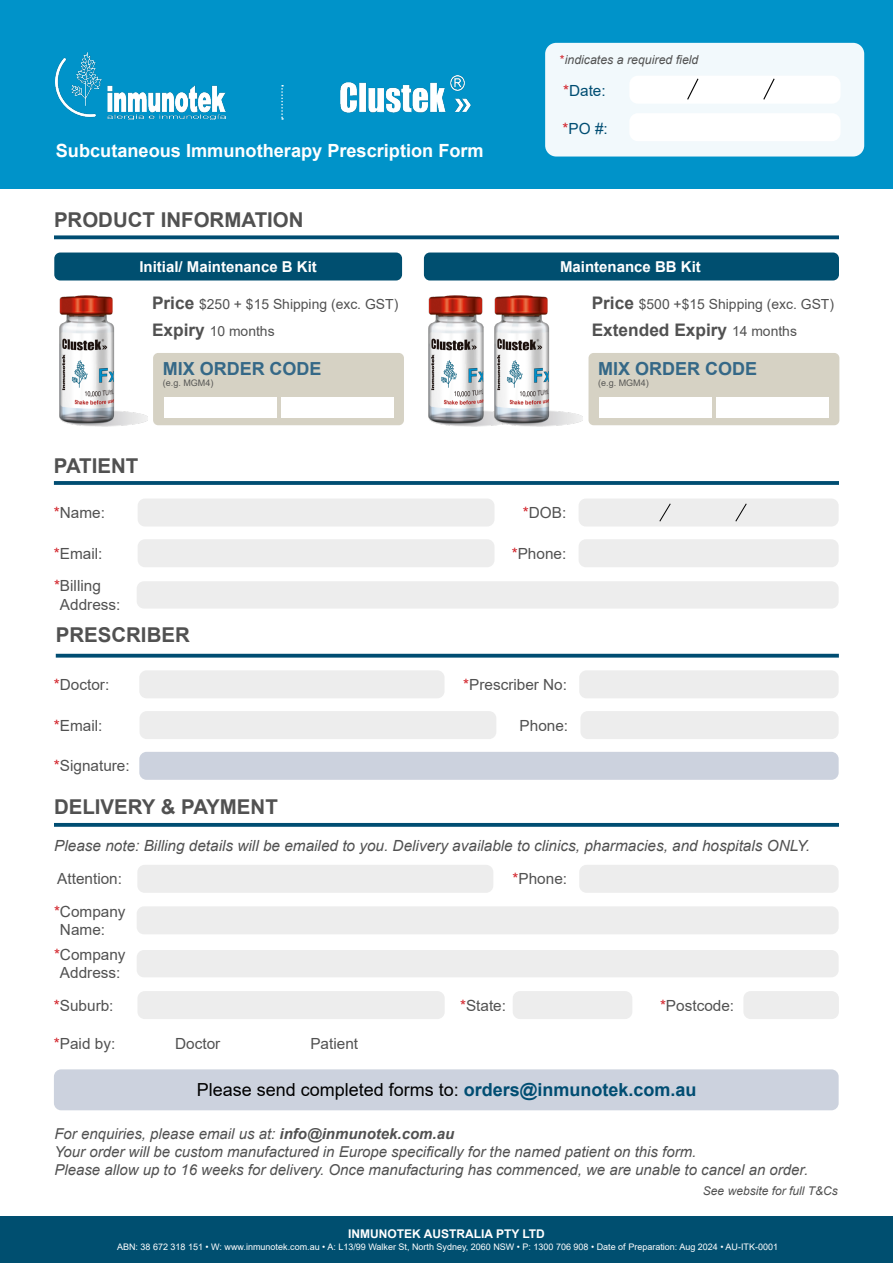
<style>
.page{position:relative;width:893px;height:1263px;background:#fff}
.page>*{position:absolute;margin:0;border:0;box-sizing:border-box;transform-origin:0 0}
.t1{font:700 20.4px "Arial";color:#515151}
.t2{font:700 18.15px "Arial";color:#fff}
.t3{font:18px "Arial";color:#000}
.t4{font:700 18px "Arial";color:#356887}
.t5{font:700 17.25px "Arial";color:#515151}
.t6{font:15.3px/18.5px "Arial";color:#515151}
.t7{font:italic 15.3px "Arial";color:#515151}
.t8{font:15.3px "Arial";color:#004d72}
.t9{font:italic 15px/18px "Arial";color:#515151}
.t10{font:700 15px "Arial";color:#fff}
.t11{font:13.95px/27px "Arial";color:#515151}
.t12{font:italic 12.3px "Arial";color:#515151}
.t13{font:700 12px "Arial";color:#fff}
.t14{font:italic 12px "Arial";color:#515151}
.t15{font:9px "Arial";color:#fff}
.t16{font:9px "Arial";color:#575755}
.s1{font-style:normal;color:#d2232a}
.s2{color:#d2232a}
.s3{font-weight:700;font-size:17.25px}
.s4{font-weight:400;font-size:13.95px}
.s5{font-weight:700;color:#004d72}
.s6{font-weight:700}
</style>
<div class="page">
<div style="left:0;top:1216px;width:893px;height:46px;background:#004f70"></div>
<div style="left:0;top:0;width:893px;height:188px;background:#0093c9"></div>
<img style="left:56px;top:53px;width:170px;height:67px">
<img style="left:340px;top:75px;width:131px;height:38px">
<svg style="left:281px;top:85px;width:2px;height:35px"></svg>
<div style="left:545px;top:43px;width:319px;height:114px;background:#f2f9fc;border-radius:11px"></div>
<div style="left:629px;top:113px;width:211px;height:28px;background:#fff;border-radius:9px"></div>
<div style="left:629px;top:76px;width:211px;height:28px;background:#fff;border-radius:9px"></div>
<div style="left:54px;top:1069px;width:785px;height:41px;background:#ccd2de;border-radius:7px"></div>
<svg style="left:54px;top:235px;width:785px;height:4px;background:#1c6081"></svg>
<img style="left:59px;top:295px;width:89px;height:132px">
<img style="left:428px;top:295px;width:61px;height:132px">
<img style="left:489px;top:295px;width:94px;height:132px">
<div style="left:54px;top:252px;width:348px;height:28px;background:#004f70;border-radius:6px"></div>
<div style="left:424px;top:252px;width:415px;height:28px;background:#004f70;border-radius:6px"></div>
<svg style="left:687px;top:78px;width:12px;height:22px"></svg>
<svg style="left:763px;top:78px;width:12px;height:22px"></svg>
<div style="left:153px;top:353px;width:251px;height:72px;background:#d6d2c4;border-radius:5px"></div>
<div style="left:588px;top:353px;width:251px;height:72px;background:#d6d2c4;border-radius:5px"></div>
<div style="left:164px;top:397px;width:112px;height:21px;background:#fff"></div>
<div style="left:599px;top:397px;width:113px;height:21px;background:#fff"></div>
<div style="left:281px;top:397px;width:112px;height:21px;background:#fff"></div>
<div style="left:716px;top:397px;width:113px;height:21px;background:#fff"></div>
<svg style="left:54px;top:481px;width:785px;height:4px;background:#0a5377"></svg>
<div style="left:138px;top:539px;width:356px;height:28px;background:#ededed;border-radius:7px"></div>
<div style="left:579px;top:539px;width:260px;height:28px;background:#ededed;border-radius:7px"></div>
<div style="left:138px;top:498px;width:356px;height:28px;background:#ededed;border-radius:7px"></div>
<div style="left:579px;top:498px;width:260px;height:28px;background:#ededed;border-radius:7px"></div>
<svg style="left:659px;top:503px;width:12px;height:19px"></svg>
<svg style="left:735px;top:503px;width:12px;height:19px"></svg>
<svg style="left:56px;top:654px;width:783px;height:4px;background:#185e7f"></svg>
<div style="left:140px;top:711px;width:356px;height:28px;background:#ededed;border-radius:7px"></div>
<div style="left:580px;top:711px;width:259px;height:28px;background:#ededed;border-radius:7px"></div>
<div style="left:139px;top:670px;width:306px;height:28px;background:#ededed;border-radius:7px"></div>
<div style="left:579px;top:670px;width:260px;height:28px;background:#ededed;border-radius:7px"></div>
<div style="left:139px;top:752px;width:700px;height:28px;background:#ccd2de;border-radius:7px"></div>
<svg style="left:54px;top:823px;width:785px;height:4px;background:#0d5679"></svg>
<div style="left:579px;top:865px;width:260px;height:28px;background:#ededed;border-radius:7px"></div>
<div style="left:137px;top:865px;width:356px;height:28px;background:#ededed;border-radius:7px"></div>
<div style="left:137px;top:906px;width:702px;height:28px;background:#ededed;border-radius:7px"></div>
<div style="left:743px;top:991px;width:96px;height:28px;background:#ededed;border-radius:7px"></div>
<div style="left:137px;top:991px;width:308px;height:28px;background:#ededed;border-radius:7px"></div>
<div style="left:513px;top:991px;width:119px;height:28px;background:#ededed;border-radius:7px"></div>
<div style="left:137px;top:950px;width:702px;height:27px;background:#ededed;border-radius:7px"></div>
<div style="left:137px;top:581px;width:702px;height:28px;background:#ededed;border-radius:7px"></div>
<p class="t12" style="left:560px;top:52px;width:140px"><span class="s1">*</span>indicates a required field</p>
<p class="t2" style="left:56px;top:137px;width:429px">Subcutaneous Immunotherapy Prescription Form</p>
<p class="t8" style="left:563px;top:80px;width:44px"><span class="s2">*</span>Date:</p>
<p class="t8" style="left:563px;top:118px;width:47px"><span class="s2">*</span>PO #:</p>
<h1 class="t1" style="left:54px;top:205px;width:251px">PRODUCT INFORMATION</h1>
<p class="t10" style="left:139px;top:256px;width:179px">Initial/ Maintenance B Kit</p>
<p class="t10" style="left:560px;top:256px;width:142px">Maintenance BB Kit</p>
<p class="t11" style="left:592px;top:290px;width:244px"><span class="s3">Price</span> $500 +$15 Shipping (exc. GST)</p>
<p class="t5" style="left:592px;top:318px;width:207px">Extended Expiry <span class="s4">14 months</span></p>
<p class="t11" style="left:152px;top:290px;width:248px"><span class="s3">Price</span> $250 + $15 Shipping (exc. GST)<br><span class="s3">Expiry</span> 10 months</p>
<p class="t4" style="left:163px;top:356px;width:160px">MIX ORDER CODE</p>
<p class="t16" style="left:163px;top:376px;width:52px">(e.g. MGM4)</p>
<p class="t4" style="left:598px;top:356px;width:161px">MIX ORDER CODE</p>
<p class="t16" style="left:598px;top:376px;width:52px">(e.g. MGM4)</p>
<h1 class="t1" style="left:54px;top:451px;width:86px">PATIENT</h1>
<p class="t6" style="left:54px;top:503px;width:53px"><span class="s2">*</span>Name:</p>
<p class="t6" style="left:523px;top:503px;width:45px"><span class="s2">*</span>DOB:</p>
<p class="t6" style="left:54px;top:544px;width:50px"><span class="s2">*</span>Email:</p>
<p class="t6" style="left:512px;top:544px;width:56px"><span class="s2">*</span>Phone:</p>
<p class="t6" style="left:60px;top:576px;width:62px;text-indent:-6px"><span class="s2">*</span>Billing<br>Address:</p>
<h1 class="t1" style="left:56px;top:621px;width:136px">PRESCRIBER</h1>
<p class="t6" style="left:54px;top:675px;width:57px"><span class="s2">*</span>Doctor:</p>
<p class="t6" style="left:463px;top:675px;width:105px"><span class="s2">*</span>Prescriber No:</p>
<p class="t6" style="left:54px;top:716px;width:50px"><span class="s2">*</span>Email:</p>
<p class="t6" style="left:520px;top:716px;width:50px">Phone:</p>
<p class="t6" style="left:54px;top:757px;width:77px"><span class="s2">*</span>Signature:</p>
<h1 class="t1" style="left:54px;top:793px;width:225px">DELIVERY &amp; PAYMENT</h1>
<p class="t7" style="left:54px;top:835px;width:757px">Please note: Billing details will be emailed to you. Delivery available to clinics, pharmacies, and hospitals ONLY.</p>
<p class="t6" style="left:57px;top:870px;width:66px">Attention:</p>
<p class="t6" style="left:513px;top:870px;width:56px"><span class="s2">*</span>Phone:</p>
<p class="t6" style="left:60px;top:902px;width:67px;text-indent:-6px"><span class="s2">*</span>Company<br>Name:</p>
<p class="t6" style="left:54px;top:945px;width:73px;text-align:center"><span class="s2">*</span>Company<br>Address:</p>
<p class="t6" style="left:54px;top:996px;width:61px"><span class="s2">*</span>Suburb:</p>
<p class="t6" style="left:460px;top:996px;width:48px"><span class="s2">*</span>State:</p>
<p class="t6" style="left:660px;top:996px;width:76px"><span class="s2">*</span>Postcode:</p>
<p class="t6" style="left:54px;top:1034px;width:63px"><span class="s2">*</span>Paid by:</p>
<p class="t6" style="left:175px;top:1034px;width:47px">Doctor</p>
<p class="t6" style="left:310px;top:1034px;width:49px">Patient</p>
<p class="t3" style="left:197px;top:1077px;width:501px">Please send completed forms to: <span class="s5">orders@inmunotek.com.au</span></p>
<p class="t9" style="left:54px;top:1125px;width:755px">For enquiries, please email us at: <span class="s6">info@inmunotek.com.au<br></span>Your order will be custom manufactured in Europe specifically for the named patient on this form.<br>Please allow up to 16 weeks for delivery. Once manufacturing has commenced, we are unable to cancel an order.</p>
<p class="t14" style="left:703px;top:1182px;width:136px">See website for full T&amp;Cs</p>
<p class="t13" style="left:348px;top:1225px;width:198px">INMUNOTEK AUSTRALIA PTY LTD</p>
<p class="t15" style="left:117px;top:1240px;width:662px">ABN: 38 672 318 151 • W: www.inmunotek.com.au • A: L13/99 Walker St, North Sydney, 2060 NSW • P: 1300 706 908 • Date of Preparation: Aug 2024 • AU-ITK-0001</p>
</div>
